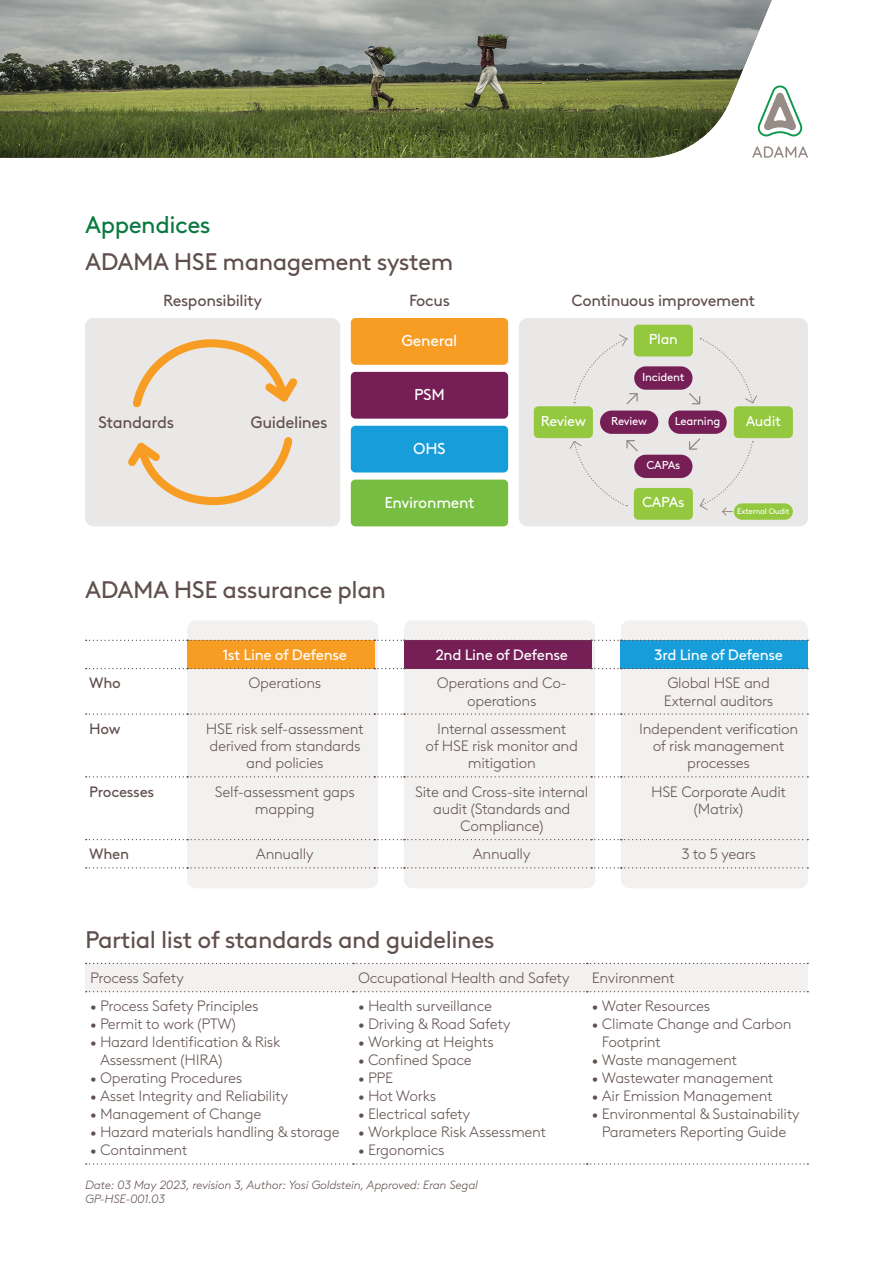
<style>
.page{position:relative;width:893px;height:1263px;background:#fff}
.page>*{position:absolute;margin:0;border:0;box-sizing:border-box;transform-origin:0 0}
.t1{font:24px "Brown LL Heb";letter-spacing:-.02em;color:#60504d}
.t2{font:24px "Brown LL Heb";letter-spacing:-.02em;color:#0a793f}
.t3{font:16.5px "Brown LL Heb";letter-spacing:-.02em;color:#60504d}
.t4{font:16.05px "Brown LL Heb";letter-spacing:-.02em;color:#60504d}
.t5{font:15.75px "Brown LL Heb";letter-spacing:-.02em;color:#fff}
.t6{font:300 15px/17.2px "Brown LL Heb";letter-spacing:-.02em;color:#60504d;text-align:center}
.t7{font:15px "Brown LL Heb";letter-spacing:-.02em;color:#fff}
.t8{font:15px "Brown LL Heb";letter-spacing:-.02em;color:#60504d}
.t9{font:14.4px "Brown LL Heb";letter-spacing:-.02em;color:#fff}
.t10{font:italic 300 12px/13.5px "Brown LL Heb";letter-spacing:-.02em;color:#60504d}
.t11{font:11.4px "Brown LL Heb";letter-spacing:-.02em;color:#fff}
.t12{font:7.95px "Brown LL Heb";letter-spacing:-.02em;color:#fff}
</style>
<div class="page">
<div style="left:621px;top:620px;width:187px;height:268px;background:#f3f1f0;border-radius:9px"></div>
<div style="left:404px;top:620px;width:191px;height:268px;background:#f3f1f0;border-radius:9px"></div>
<div style="left:187px;top:620px;width:191px;height:268px;background:#f3f1f0;border-radius:9px"></div>
<img style="left:0;top:0;width:772px;height:158px">
<div style="left:187px;top:640px;width:187px;height:28px;background:#f89d24"></div>
<div style="left:404px;top:640px;width:187px;height:28px;background:#761f57"></div>
<div style="left:621px;top:640px;width:187px;height:28px;background:#179eda"></div>
<svg style="left:86px;top:640px;width:722px;height:1px"></svg>
<svg style="left:86px;top:668px;width:722px;height:1px"></svg>
<svg style="left:86px;top:713px;width:722px;height:2px"></svg>
<svg style="left:86px;top:776px;width:722px;height:1px"></svg>
<svg style="left:86px;top:839px;width:722px;height:1px"></svg>
<svg style="left:86px;top:867px;width:722px;height:1px"></svg>
<div style="left:85px;top:963px;width:723px;height:29px;background:#f3f1f0"></div>
<svg style="left:86px;top:1163px;width:722px;height:1px"></svg>
<div style="left:85px;top:318px;width:255px;height:208px;background:#eae8e7;border-radius:9px"></div>
<div style="left:351px;top:318px;width:157px;height:47px;background:#f89d24;border-radius:5px"></div>
<div style="left:351px;top:372px;width:157px;height:47px;background:#761f57;border-radius:5px"></div>
<div style="left:351px;top:426px;width:157px;height:46px;background:#179eda;border-radius:5px"></div>
<div style="left:351px;top:480px;width:157px;height:46px;background:#76bd42;border-radius:5px"></div>
<div style="left:519px;top:318px;width:289px;height:208px;background:#eae8e7;border-radius:9px"></div>
<div style="left:634px;top:325px;width:59px;height:31px;background:#93c83f;border-radius:5px"></div>
<div style="left:634px;top:488px;width:59px;height:32px;background:#93c83f;border-radius:5px"></div>
<div style="left:534px;top:406px;width:59px;height:32px;background:#93c83f;border-radius:5px"></div>
<div style="left:734px;top:406px;width:59px;height:32px;background:#93c83f;border-radius:5px"></div>
<div style="left:600px;top:410px;width:58px;height:24px;background:#761f57;border-radius:12px"></div>
<div style="left:668px;top:410px;width:59px;height:24px;background:#761f57;border-radius:12px"></div>
<div style="left:634px;top:366px;width:58px;height:24px;background:#761f57;border-radius:12px"></div>
<div style="left:634px;top:455px;width:58px;height:23px;background:#761f57;border-radius:12px"></div>
<div style="left:734px;top:503px;width:59px;height:17px;background:#93c83f;border-radius:8px"></div>
<svg style="left:573px;top:333px;width:66px;height:72px"></svg>
<svg style="left:688px;top:338px;width:69px;height:67px"></svg>
<svg style="left:688px;top:437px;width:66px;height:79px"></svg>
<svg style="left:569px;top:440px;width:70px;height:67px"></svg>
<svg style="left:128px;top:437px;width:165px;height:69px"></svg>
<svg style="left:133px;top:339px;width:165px;height:69px"></svg>
<svg style="left:752px;top:85px;width:56px;height:73px"></svg>
<h1 class="t2" style="left:85px;top:209px;width:127px">Appendices</h1>
<h1 class="t1" style="left:85px;top:247px;width:370px">ADAMA HSE management system</h1>
<p class="t4" style="left:163px;top:291px;width:101px">Responsibility</p>
<p class="t4" style="left:409px;top:291px;width:42px">Focus</p>
<p class="t4" style="left:571px;top:291px;width:185px">Continuous improvement</p>
<p class="t5" style="left:402px;top:331px;width:57px">General</p>
<p class="t3" style="left:98px;top:412px;width:77px">Standards</p>
<p class="t3" style="left:250px;top:412px;width:79px">Guidelines</p>
<p class="t5" style="left:414px;top:384px;width:32px">PSM</p>
<p class="t5" style="left:413px;top:438px;width:34px">OHS</p>
<p class="t5" style="left:384px;top:492px;width:92px">Environment</p>
<h1 class="t1" style="left:85px;top:575px;width:302px">ADAMA HSE assurance plan</h1>
<p class="t9" style="left:649px;top:330px;width:31px">Plan</p>
<p class="t11" style="left:642px;top:370px;width:44px">Incident</p>
<p class="t9" style="left:541px;top:412px;width:47px">Review</p>
<p class="t11" style="left:611px;top:414px;width:37px">Review</p>
<p class="t11" style="left:675px;top:414px;width:47px">Learning</p>
<p class="t9" style="left:746px;top:412px;width:37px">Audit</p>
<p class="t11" style="left:646px;top:458px;width:35px">CAPAs</p>
<p class="t9" style="left:642px;top:493px;width:44px">CAPAs</p>
<p class="t12" style="left:737px;top:506px;width:54px">External Oudit</p>
<p class="t7" style="left:223px;top:645px;width:126px">1st Line of Defense</p>
<p class="t7" style="left:435px;top:645px;width:134px">2nd Line of Defense</p>
<p class="t7" style="left:654px;top:645px;width:130px">3rd Line of Defense</p>
<p class="t8" style="left:89px;top:674px;width:33px">Who</p>
<p class="t6" style="left:249px;top:674px;width:74px">Operations</p>
<p class="t6" style="left:437px;top:674px;width:132px">Operations and Co&shy;operations</p>
<p class="t6" style="left:664px;top:674px;width:111px;text-align:left">Global HSE and<br>External auditors</p>
<p class="t8" style="left:89px;top:719px;width:33px">How</p>
<p class="t6" style="left:206px;top:720px;width:159px">HSE risk self-assessment derived from standards and policies</p>
<p class="t6" style="left:426px;top:720px;width:154px">Internal assessment<br>of HSE risk monitor and mitigation</p>
<p class="t6" style="left:639px;top:720px;width:161px">Independent verification of risk management processes</p>
<p class="t8" style="left:89px;top:782px;width:66px">Processes</p>
<p class="t6" style="left:215px;top:783px;width:141px">Self-assessment gaps mapping</p>
<p class="t6" style="left:415px;top:783px;width:175px">Site and Cross-site internal audit (Standards and<br>Compliance)</p>
<p class="t6" style="left:651px;top:783px;width:137px">HSE Corporate Audit (Matrix)</p>
<p class="t8" style="left:89px;top:845px;width:41px">When</p>
<p class="t6" style="left:256px;top:845px;width:59px">Annually</p>
<p class="t6" style="left:473px;top:845px;width:59px">Annually</p>
<p class="t6" style="left:681px;top:845px;width:76px">3 to 5 years</p>
<h1 class="t1" style="left:85px;top:925px;width:411px">Partial list of standards and guidelines</h1>
<p class="t6" style="left:90px;top:969px;width:95px">Process Safety</p>
<p class="t6" style="left:358px;top:969px;width:213px">Occupational Health and Safety</p>
<p class="t6" style="left:592px;top:969px;width:84px">Environment</p>
<p class="t6" style="left:90px;top:998px;width:170px">• Process Safety Principles</p>
<p class="t6" style="left:90px;top:1016px;width:147px">• Permit to work (PTW)</p>
<p class="t6" style="left:100px;top:1033px;width:182px;line-height:18px;text-align:left;text-indent:-10px">• Hazard Identification &amp; Risk<br>Assessment (HIRA)</p>
<p class="t6" style="left:90px;top:1070px;width:154px">• Operating Procedures</p>
<p class="t6" style="left:90px;top:1088px;width:200px">• Asset Integrity and Reliability</p>
<p class="t6" style="left:90px;top:1106px;width:173px">• Management of Change</p>
<p class="t6" style="left:90px;top:1124px;width:251px">• Hazard materials handling &amp; storage</p>
<p class="t6" style="left:90px;top:1142px;width:99px">• Containment</p>
<p class="t6" style="left:358px;top:998px;width:136px">• Health surveillance</p>
<p class="t6" style="left:358px;top:1016px;width:154px">• Driving &amp; Road Safety</p>
<p class="t6" style="left:358px;top:1034px;width:137px">• Working at Heights</p>
<p class="t6" style="left:358px;top:1052px;width:115px">• Confined Space</p>
<p class="t6" style="left:358px;top:1070px;width:37px">• PPE</p>
<p class="t6" style="left:358px;top:1088px;width:80px">• Hot Works</p>
<p class="t6" style="left:358px;top:1106px;width:114px">• Electrical safety</p>
<p class="t6" style="left:358px;top:1124px;width:190px">• Workplace Risk Assessment</p>
<p class="t6" style="left:358px;top:1142px;width:88px">• Ergonomics</p>
<p class="t6" style="left:592px;top:998px;width:120px">• Water Resources</p>
<p class="t6" style="left:602px;top:1015px;width:191px;line-height:18px;text-align:left;text-indent:-10px">• Climate Change and Carbon<br>Footprint</p>
<p class="t6" style="left:592px;top:1052px;width:147px">• Waste management</p>
<p class="t6" style="left:592px;top:1070px;width:183px">• Wastewater management</p>
<p class="t6" style="left:592px;top:1088px;width:182px">• Air Emission Management</p>
<p class="t6" style="left:592px;top:1105px;width:209px;line-height:18px">• Environmental &amp; Sustainability<br>Parameters Reporting Guide</p>
<p class="t10" style="left:85px;top:1178px;width:394px">Date: 03 May 2023, revision 3, Author: Yosi Goldstein, Approved: Eran Segal<br>GP-HSE-001.03</p>
</div>
